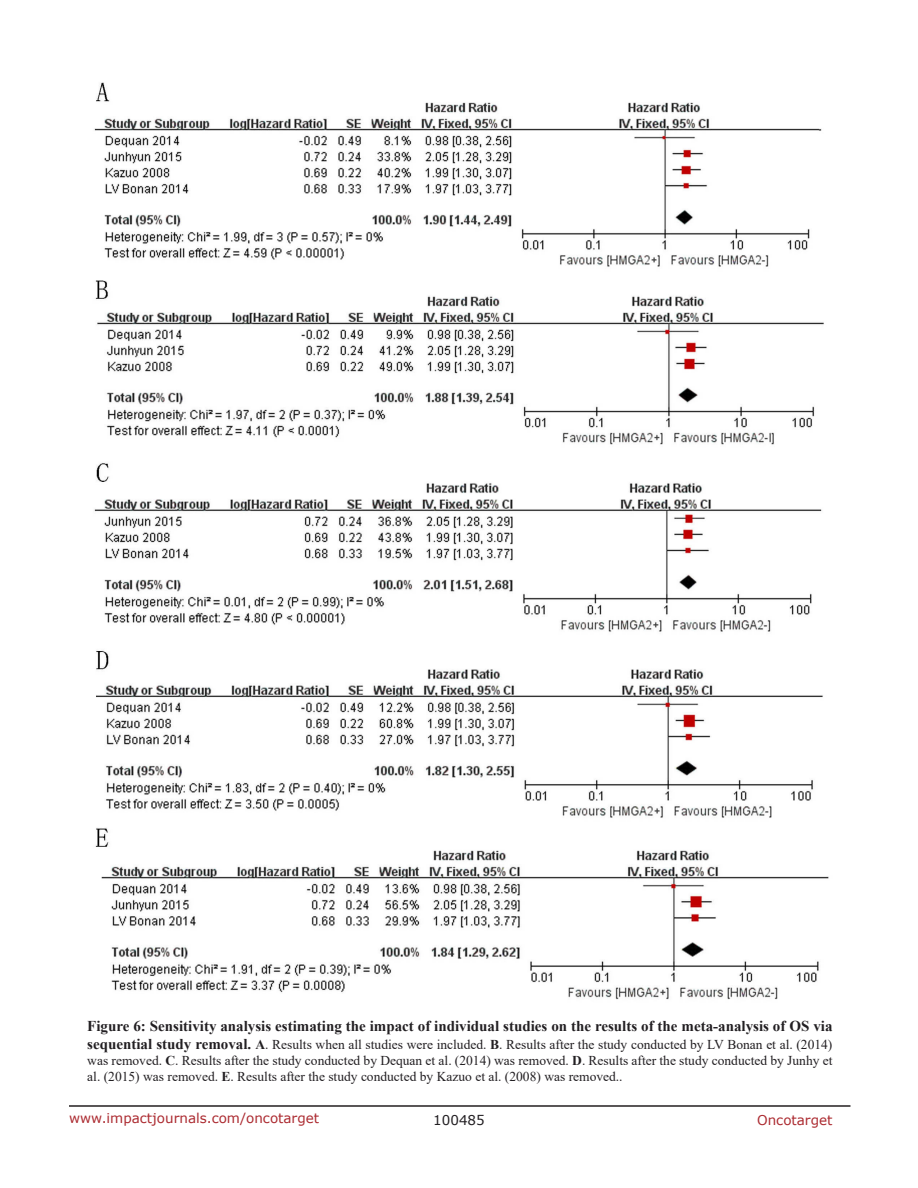
<style>
.page{position:relative;width:918px;height:1188px;background:#fff}
.page>*{position:absolute;margin:0;border:0;box-sizing:border-box;transform-origin:0 0}
.FigureText{font:700 15px "Times New Roman";color:#221f22}
.FigureText-2{font:13.5px/16.2px "Times New Roman";color:#221f22;text-align:justify}
.t1{font:13.5px "Verdana";color:#ac2b31}
.t2{font:13.5px "Verdana";color:#221f22}
.s1{font-weight:700;font-size:15px}
.s2{font-weight:700}
</style>
<div class="page">
<hr style="left:69px;top:1105px;width:781px;height:2px;background:#231f20">
<img style="left:94px;top:82px;width:735px;height:918px">
<p class="FigureText" style="left:87px;top:1015px;width:747px">Figure 6: Sensitivity analysis estimating the impact of individual studies on the results of the meta-analysis of OS via</p>
<p class="FigureText-2" style="left:87px;top:1036px;width:747px"><span class="s1">sequential study removal.</span> <span class="s2">A</span>. Results when all studies were included. <span class="s2">B</span>. Results after the study conducted by LV Bonan et al. (2014) was removed. <span class="s2">C</span>. Results after the study conducted by Dequan et al. (2014) was removed. <span class="s2">D</span>. Results after the study conducted by Junhy et al. (2015) was removed. <span class="s2">E</span>. Results after the study conducted by Kazuo et al. (2008) was removed..</p>
<p class="t1" style="left:69px;top:1109px;width:252px">www.impactjournals.com/oncotarget</p>
<p class="t2" style="left:433px;top:1111px;width:53px">100485</p>
<p class="t1" style="left:757px;top:1111px;width:77px">Oncotarget</p>
</div>
